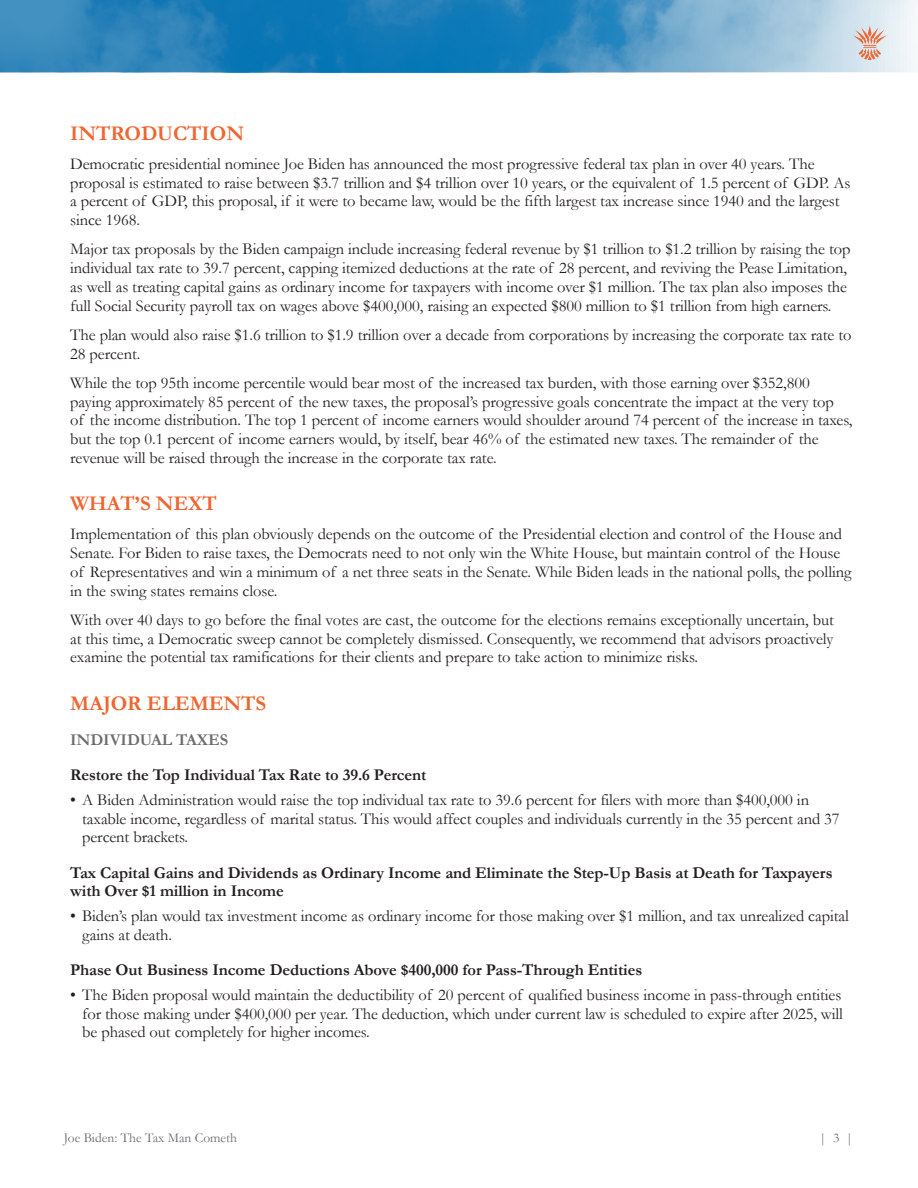
<style>
.page{position:relative;width:918px;height:1188px;background:#fff}
.page>*{position:absolute;margin:0;border:0;box-sizing:border-box;transform-origin:0 0}
.Body{font:700 21px "Garamond";letter-spacing:-.005em;color:#ee6630}
.Body-2{font:16.5px/18.8px "Garamond";letter-spacing:-.005em;color:#231f20}
.bullet{font:16.5px/18.8px "Garamond";letter-spacing:-.005em;color:#231f20;text-align:justify}
.topic{font:700 16.5px/18.8px "Garamond";letter-spacing:-.005em;color:#231f20}
.secondary_head{font:700 16.5px "Garamond";letter-spacing:-.005em;color:#6c6d70}
.t1{font:13.5px "Garamond";color:#6c6d70}
</style>
<div class="page">
<svg style="left:0;top:0;width:918px;height:72px;background:#4694c3"></svg>
<svg style="left:853px;top:26px;width:34px;height:34px"></svg>
<p class="Body" style="left:70px;top:121px;width:175px">INTRODUCTION</p>
<p class="Body-2" style="left:70px;top:154px;width:782px">Democratic presidential nominee Joe Biden has announced the most progressive federal tax plan in over 40 years. The proposal is estimated to raise between $3.7 trillion and $4 trillion over 10 years, or the equivalent of 1.5 percent of GDP. As a percent of GDP, this proposal, if it were to became law, would be the fifth largest tax increase since 1940 and the largest since 1968.</p>
<p class="Body-2" style="left:70px;top:240px;width:782px">Major tax proposals by the Biden campaign include increasing federal revenue by $1 trillion to $1.2 trillion by raising the top individual tax rate to 39.7 percent, capping itemized deductions at the rate of 28 percent, and reviving the Pease Limitation, as well as treating capital gains as ordinary income for taxpayers with income over $1 million. The tax plan also imposes the full Social Security payroll tax on wages above $400,000, raising an expected $800 million to $1 trillion from high earners.</p>
<p class="Body-2" style="left:70px;top:325px;width:783px">The plan would also raise $1.6 trillion to $1.9 trillion over a decade from corporations by increasing the corporate tax rate to<br>28 percent.</p>
<p class="Body-2" style="left:70px;top:373px;width:784px">While the top 95th income percentile would bear most of the increased tax burden, with those earning over $352,800 paying approximately 85 percent of the new taxes, the proposal’s progressive goals concentrate the impact at the very top<br>of the income distribution. The top 1 percent of income earners would shoulder around 74 percent of the increase in taxes, but the top 0.1 percent of income earners would, by itself, bear 46% of the estimated new taxes. The remainder of the revenue will be raised through the increase in the corporate tax rate.</p>
<p class="Body" style="left:70px;top:491px;width:148px">WHAT’S NEXT</p>
<p class="Body-2" style="left:70px;top:525px;width:783px">Implementation of this plan obviously depends on the outcome of the Presidential election and control of the House and Senate. For Biden to raise taxes, the Democrats need to not only win the White House, but maintain control of the House of Representatives and win a minimum of a net three seats in the Senate. While Biden leads in the national polls, the polling in the swing states remains close.</p>
<p class="Body-2" style="left:70px;top:610px;width:765px;text-align:justify">With over 40 days to go before the final votes are cast, the outcome for the elections remains exceptionally uncertain, but at this time, a Democratic sweep cannot be completely dismissed. Consequently, we recommend that advisors proactively examine the potential tax ramifications for their clients and prepare to take action to minimize risks.</p>
<p class="Body" style="left:70px;top:691px;width:198px">MAJOR ELEMENTS</p>
<p class="secondary_head" style="left:70px;top:730px;width:160px">INDIVIDUAL TAXES</p>
<p class="topic" style="left:70px;top:765px;width:358px">Restore the Top Individual Tax Rate to 39.6 Percent</p>
<p class="Body-2" style="left:82px;top:790px;width:759px;text-indent:-12px">• A Biden Administration would raise the top individual tax rate to 39.6 percent for filers with more than $400,000 in taxable income, regardless of marital status. This would affect couples and individuals currently in the 35 percent and 37 percent brackets.</p>
<p class="topic" style="left:70px;top:863px;width:764px">Tax Capital Gains and Dividends as Ordinary Income and Eliminate the Step-Up Basis at Death for Taxpayers with Over $1 million in Income</p>
<p class="Body-2" style="left:82px;top:906px;width:768px;text-indent:-12px">• Biden’s plan would tax investment income as ordinary income for those making over $1 million, and tax unrealized capital gains at death.</p>
<p class="topic" style="left:70px;top:960px;width:574px">Phase Out Business Income Deductions Above $400,000 for Pass-Through Entities</p>
<p class="bullet" style="left:82px;top:985px;width:762px;text-indent:-12px">• The Biden proposal would maintain the deductibility of 20 percent of qualified business income in pass-through entities for those making under $400,000 per year. The deduction, which under current law is scheduled to expire after 2025, will be phased out completely for higher incomes.</p>
<p class="t1" style="left:64px;top:1130px;width:175px">Joe Biden: The Tax Man Cometh</p>
<p class="t1" style="left:820px;top:1130px;width:35px">| 3 |</p>
</div>
